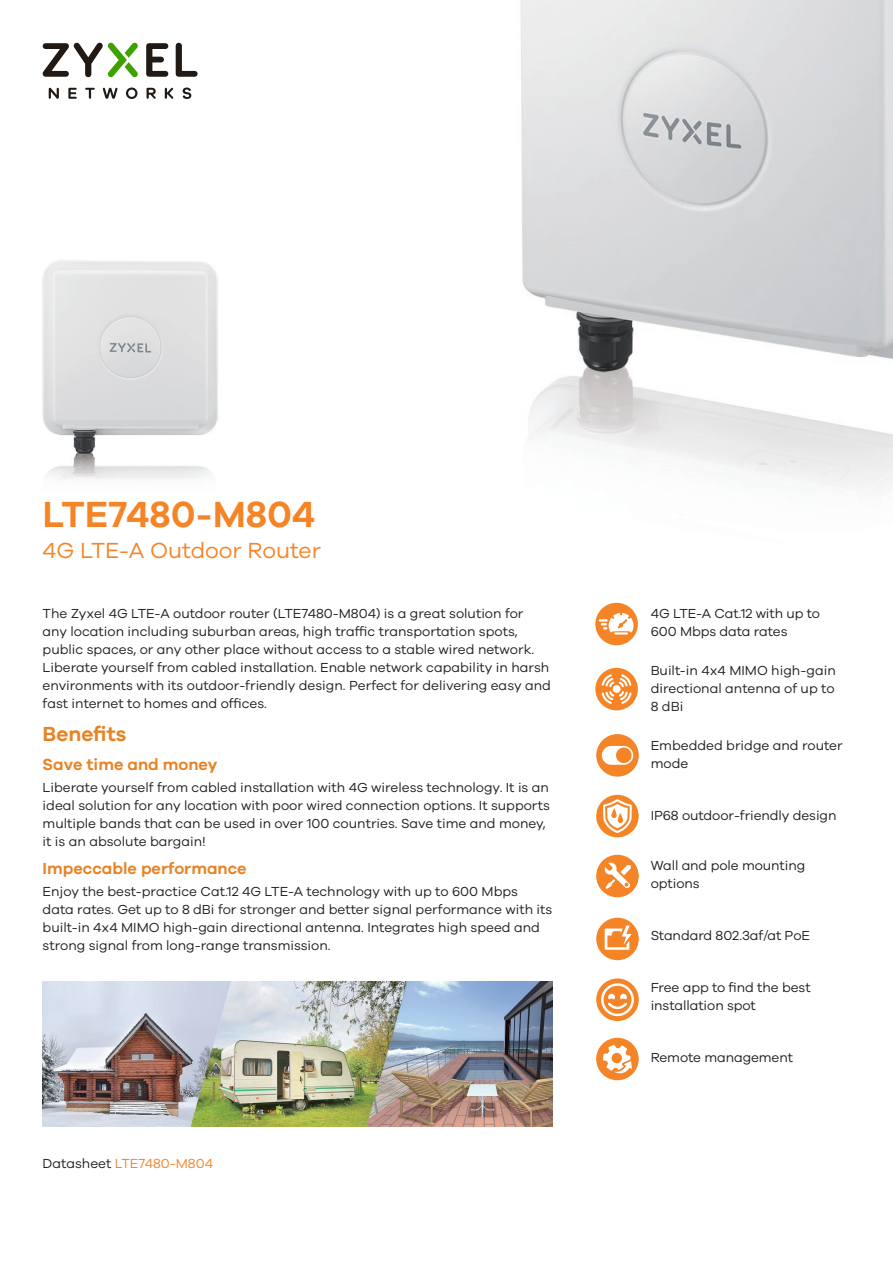
<style>
.page{position:relative;width:893px;height:1263px;background:#fff}
.page>*{position:absolute;margin:0;border:0;box-sizing:border-box;transform-origin:0 0}
.t1{font:600 37.5px "Galano Grotesque";color:#f58427}
.t2{font:22.5px "Galano Grotesque";color:#f58427}
.t3{font:600 21px "Galano Grotesque";color:#e78324}
.brand_2_0_intro_bene{font:600 16.5px "Galano Grotesque";color:#e78324}
.brand_2_0_intro_bene-2{font:13.5px/18px "Galano Grotesque";color:#231f20}
.brand_2_0_features{font:13.5px/18px "Galano Grotesque";letter-spacing:-.005em;color:#231f20}
.t4{font:13.5px "Galano Grotesque";color:#f58427}
.s1{color:#231f20}
</style>
<div class="page">
<svg style="left:49px;top:88px;width:10px;height:11px"></svg>
<svg style="left:68px;top:88px;width:9px;height:11px"></svg>
<svg style="left:85px;top:88px;width:10px;height:11px"></svg>
<svg style="left:103px;top:88px;width:15px;height:11px"></svg>
<svg style="left:126px;top:88px;width:11px;height:11px"></svg>
<svg style="left:165px;top:88px;width:9px;height:11px"></svg>
<svg style="left:182px;top:88px;width:9px;height:11px"></svg>
<svg style="left:147px;top:88px;width:9px;height:11px"></svg>
<svg style="left:176px;top:43px;width:22px;height:34px"></svg>
<svg style="left:146px;top:43px;width:22px;height:34px"></svg>
<svg style="left:42px;top:42px;width:96px;height:35px"></svg>
<img style="left:42px;top:260px;width:176px;height:219px">
<img style="left:520px;top:0;width:373px;height:490px">
<div style="left:596px;top:795px;width:43px;height:42px;background:#f58427;border-radius:50%"></div>
<svg style="left:603px;top:799px;width:29px;height:34px"></svg>
<div style="left:596px;top:918px;width:43px;height:42px;background:#f58427;border-radius:50%"></div>
<svg style="left:605px;top:926px;width:27px;height:24px"></svg>
<div style="left:596px;top:855px;width:43px;height:42px;background:#f58427;border-radius:50%"></div>
<svg style="left:604px;top:862px;width:27px;height:27px"></svg>
<div style="left:596px;top:1038px;width:43px;height:42px;background:#f58427;border-radius:50%"></div>
<svg style="left:603px;top:1045px;width:29px;height:28px"></svg>
<svg style="left:596px;top:978px;width:43px;height:43px"></svg>
<svg style="left:601px;top:983px;width:33px;height:33px"></svg>
<img style="left:43px;top:982px;width:510px;height:144px">
<div style="left:595px;top:603px;width:43px;height:42px;background:#f58427;border-radius:50%"></div>
<svg style="left:599px;top:613px;width:34px;height:21px"></svg>
<div style="left:595px;top:668px;width:43px;height:42px;background:#f58427;border-radius:50%"></div>
<svg style="left:602px;top:674px;width:30px;height:30px"></svg>
<div style="left:613px;top:685px;width:7px;height:8px;background:#fff;border-radius:50%"></div>
<div style="left:596px;top:734px;width:43px;height:43px;background:#f58427;border-radius:50%"></div>
<svg style="left:602px;top:746px;width:31px;height:19px"></svg>
<p class="t1" style="left:43px;top:491px;width:274px">LTE7480-M804</p>
<p class="t2" style="left:43px;top:537px;width:280px">4G LTE-A Outdoor Router</p>
<p class="brand_2_0_intro_bene-2" style="left:43px;top:604px;width:510px">The Zyxel 4G LTE-A outdoor router (LTE7480-M804) is a great solution for any location including suburban areas, high traffic transportation spots, public spaces, or any other place without access to a stable wired network.<br>Liberate yourself from cabled installation. Enable network capability in harsh environments with its outdoor-friendly design. Perfect for delivering easy and fast internet to homes and offices.</p>
<p class="t3" style="left:43px;top:721px;width:85px">Benefits</p>
<p class="brand_2_0_intro_bene" style="left:43px;top:754px;width:176px">Save time and money</p>
<p class="brand_2_0_intro_bene-2" style="left:43px;top:778px;width:509px">Liberate yourself from cabled installation with 4G wireless technology. It is an ideal solution for any location with poor wired connection options. It supports multiple bands that can be used in over 100 countries. Save time and money, it is an absolute bargain!</p>
<p class="brand_2_0_intro_bene" style="left:43px;top:858px;width:206px">Impeccable performance</p>
<p class="brand_2_0_intro_bene-2" style="left:43px;top:882px;width:511px">Enjoy the best-practice Cat.12 4G LTE-A technology with up to 600 Mbps data rates. Get up to 8 dBi for stronger and better signal performance with its built-in 4x4 MIMO high-gain directional antenna. Integrates high speed and strong signal from long-range transmission.</p>
<p class="t4" style="left:43px;top:1155px;width:172px"><span class="s1">Datasheet</span> LTE7480-M804</p>
<p class="brand_2_0_features" style="left:651px;top:604px;width:171px">4G LTE-A Cat.12 with up to<br>600 Mbps data rates</p>
<p class="brand_2_0_features" style="left:651px;top:661px;width:187px;text-align:justify">Built-in 4x4 MIMO high-gain directional antenna of up to 8 dBi</p>
<p class="brand_2_0_features" style="left:651px;top:736px;width:193px">Embedded bridge and router mode</p>
<p class="brand_2_0_features" style="left:651px;top:806px;width:187px">IP68 outdoor-friendly design</p>
<p class="brand_2_0_features" style="left:651px;top:856px;width:156px">Wall and pole mounting options</p>
<p class="brand_2_0_features" style="left:651px;top:926px;width:161px">Standard 802.3af/at PoE</p>
<p class="brand_2_0_features" style="left:651px;top:978px;width:161px">Free app to find the best installation spot</p>
<p class="brand_2_0_features" style="left:651px;top:1048px;width:144px">Remote management</p>
</div>
